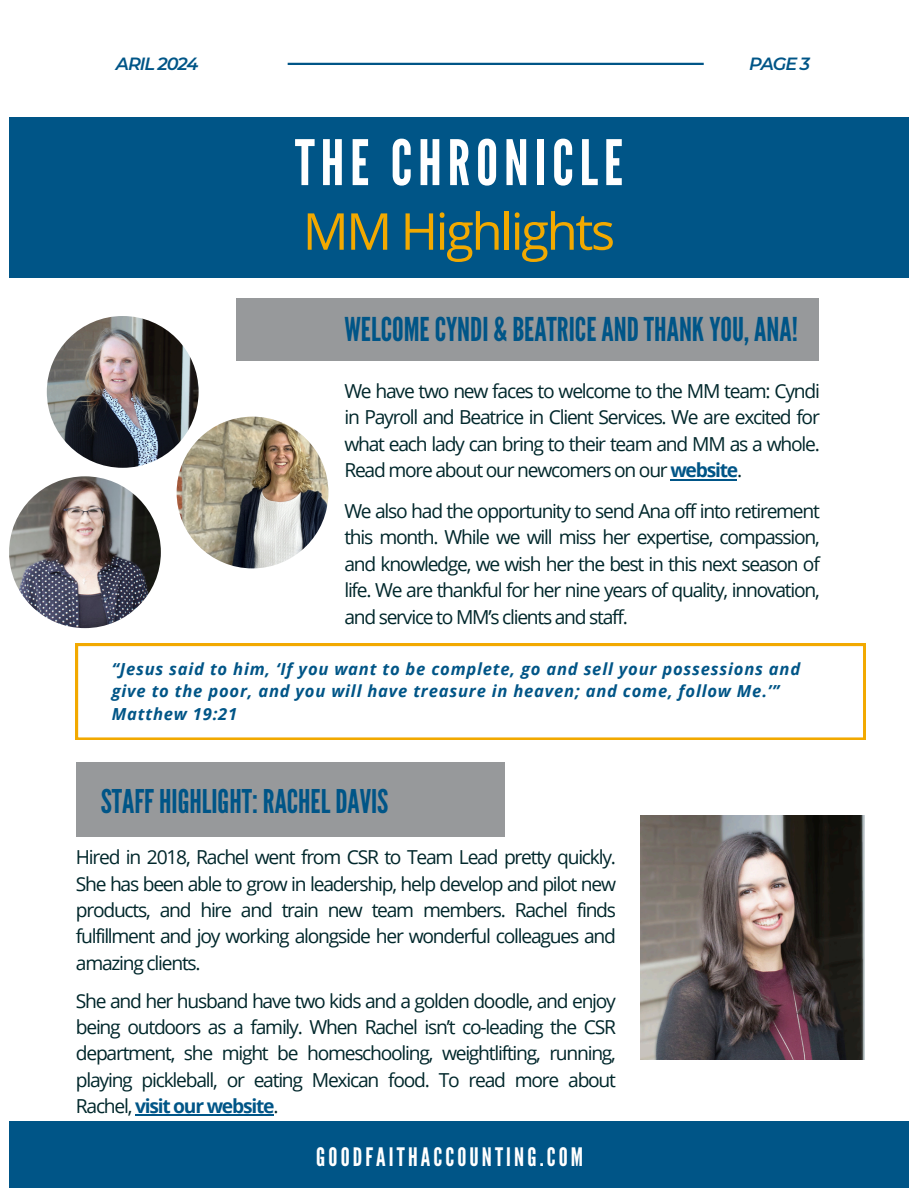
<style>
.page{position:relative;width:918px;height:1188px;background:#fff}
.page>*{position:absolute;margin:0;border:0;box-sizing:border-box;transform-origin:0 0}
.t1{font:62.55px "League Gothic";letter-spacing:.095em;color:#fff}
.t2{font:50.85px "Open Sans";letter-spacing:-.045em;color:#f2a900}
.t3{font:32.85px "League Gothic";color:#005587}
.t4{font:32.7px "League Gothic";color:#005587}
.t5{font:25.35px "League Gothic";letter-spacing:.125em;color:#fff}
.t6{font:19.2px/26.4px "Open Sans";letter-spacing:-.065em;color:#00272b;text-align:justify}
.t7{font:italic 600 17.7px "Montserrat";letter-spacing:-.065em;color:#005587}
.t8{font:italic 700 16.65px/22.5px "Open Sans";letter-spacing:.045em;color:#005587}
.s1{font-weight:700;color:#005587}
</style>
<div class="page">
<div style="left:9px;top:117px;width:900px;height:161px;background:#005587"></div>
<hr style="left:288px;top:63px;width:416px;height:2px;background:#005587">
<div style="left:236px;top:298px;width:583px;height:62px;background:#97999b"></div>
<div style="left:76px;top:762px;width:428px;height:74px;background:#97999b"></div>
<svg style="left:76px;top:644px;width:789px;height:96px"></svg>
<div style="left:9px;top:1121px;width:900px;height:67px;background:#005587"></div>
<img style="left:641px;top:816px;width:224px;height:244px">
<img style="left:9px;top:476px;width:152px;height:152px;border-radius:50%">
<hr style="left:670px;top:479px;width:67px;height:2px;background:#005587">
<hr style="left:135px;top:1115px;width:138px;height:1px;background:#005587">
<img style="left:47px;top:316px;width:152px;height:152px;border-radius:50%">
<img style="left:177px;top:417px;width:151px;height:151px;border-radius:50%">
<h3 class="t7" style="left:116px;top:53px;width:84px">ARIL 2024</h3>
<h2 class="t1" style="left:295px;top:127px;width:330px">THE CHRONICLE</h2>
<p class="t2" style="left:303px;top:195px;width:314px">MM Highlights</p>
<h5 class="t7" style="left:749px;top:53px;width:63px">PAGE 3</h5>
<h6 class="t3" style="left:344px;top:311px;width:455px">WELCOMECYNDI &amp; BEATRICEANDTHANKYOU,ANA!</h6>
<p class="t6" style="left:344px;top:377px;width:477px">We have two new faces to welcome to the MM team: Cyndi in Payroll and Beatrice in Client Services. We are excited for what each lady can bring to their team and MM as a whole.<br>Read more about our newcomers on our <span class="s1">website</span>.</p>
<p class="t6" style="left:344px;top:497px;width:477px">We also had the opportunity to send Ana off into retirement this month. While we will miss her expertise, compassion, and knowledge, we wish her the best in this next season of life. We are thankful for her nine years of quality, innovation, and service to MM’s clients and staff.</p>
<h3 class="t8" style="left:112px;top:657px;width:690px">“Jesus said to him, ‘If you want to be complete, go and sell your possessions and give to the poor, and you will have treasure in heaven; and come, follow Me.’”</h3>
<h6 class="t8" style="left:112px;top:702px;width:127px">Matthew 19:21</h6>
<h6 class="t4" style="left:101px;top:782px;width:289px">STAFFHIGHLIGHT:RACHELDAVIS</h6>
<p class="t6" style="left:76px;top:844px;width:542px">Hired in 2018, Rachel went from CSR to Team Lead pretty quickly.<br>She has been able to grow in leadership, help develop and pilot new products, and hire and train new team members. Rachel finds fulfillment and joy working alongside her wonderful colleagues and amazing clients.</p>
<p class="t6" style="left:76px;top:987px;width:542px">She and her husband have two kids and a golden doodle, and enjoy being outdoors as a family. When Rachel isn’t co-leading the CSR department, she might be homeschooling, weightlifting, running, playing pickleball, or eating Mexican food. To read more about Rachel, <span class="s1">visit our website</span>.</p>
<h6 class="t5" style="left:316px;top:1142px;width:268px">GOODFAITHACCOUNTING.COM</h6>
</div>
